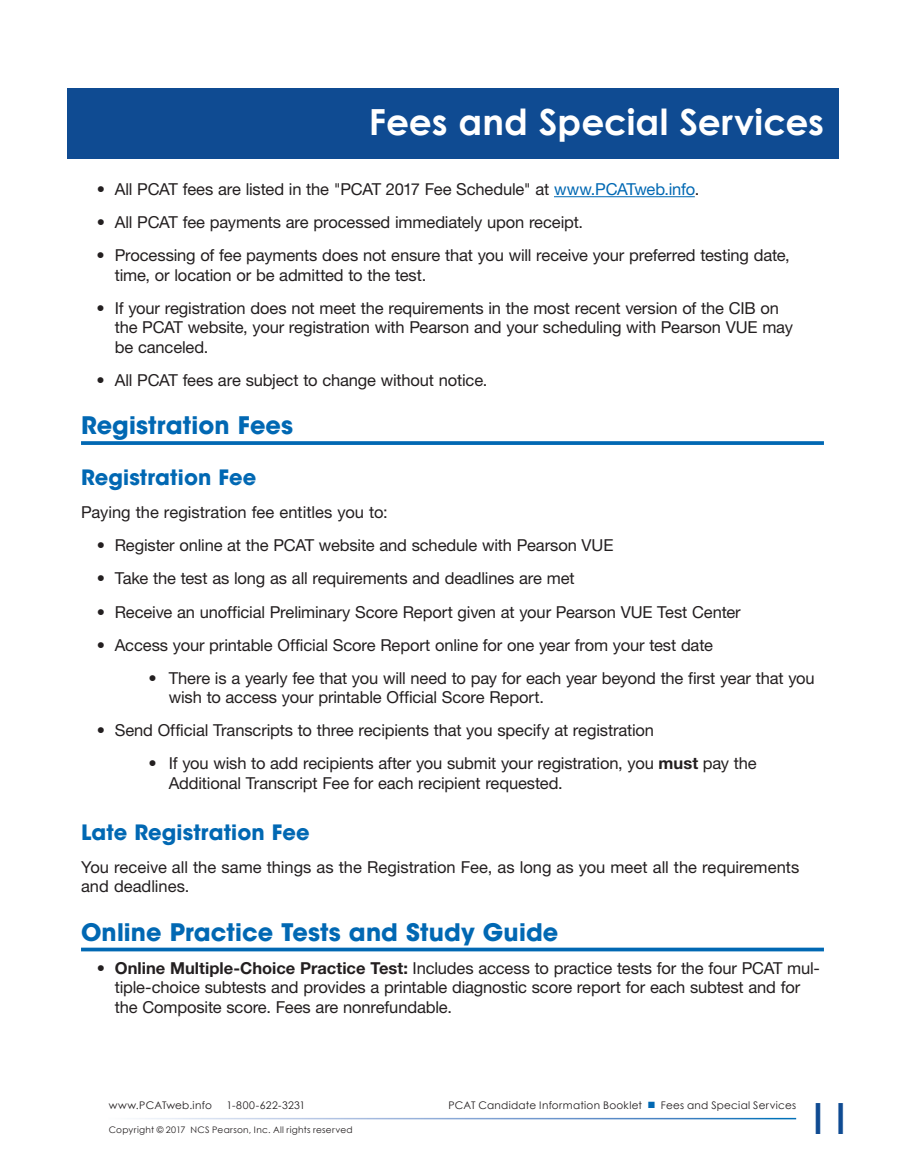
<style>
.page{position:relative;width:905px;height:1175px;background:#fff}
.page>*{position:absolute;margin:0;border:0;box-sizing:border-box;transform-origin:0 0}
.t1{font:45px "Gill Sans";color:#0f4b92}
.t2{font:700 36px "Century Gothic";color:#fff}
.t3{font:700 24px "ITC Avant Garde Std";letter-spacing:.005em;color:#0168b3}
.t4{font:700 21px "ITC Avant Garde Std";letter-spacing:.005em;color:#0168b3}
.t5{font:16.5px/19.5px "Helvetica Neue LT Std";letter-spacing:-.01em;color:#231f20}
.t6{font:10.5px "Century Gothic";letter-spacing:.025em;color:#231f20}
.t7{font:9px "Century Gothic";letter-spacing:.035em;color:#231f20}
.s1{color:#0168b3}
.s2{font-weight:700}
</style>
<div class="page">
<div style="left:67px;top:88px;width:771px;height:70px;background:#0f4b92"></div>
<hr style="left:554px;top:196px;width:140px;height:1px;background:#0168b3">
<svg style="left:81px;top:441px;width:743px;height:4px"></svg>
<svg style="left:81px;top:947px;width:743px;height:4px;fill:#0168b3"></svg>
<h2 class="t2" style="left:369px;top:99px;width:456px">Fees and Special Services</h2>
<p class="t5" style="left:97px;top:179px;width:601px">• All PCAT fees are listed in the "PCAT 2017 Fee Schedule" at <span class="s1">www. PCATweb. info</span>.</p>
<p class="t5" style="left:97px;top:212px;width:485px">• All PCAT fee payments are processed immediately upon receipt.</p>
<p class="t5" style="left:115px;top:245px;width:676px;text-indent:-18px">• Processing of fee payments does not ensure that you will receive your preferred testing date, time, or location or be admitted to the test.</p>
<p class="t5" style="left:115px;top:298px;width:679px;text-indent:-18px">• If your registration does not meet the requirements in the most recent version of the CIB on the PCAT website, your registration with Pearson and your scheduling with Pearson VUE may be canceled.</p>
<p class="t5" style="left:97px;top:370px;width:389px">• All PCAT fees are subject to change without notice.</p>
<h3 class="t3" style="left:81px;top:410px;width:213px">Registration Fees</h3>
<p class="t4" style="left:81px;top:464px;width:177px">Registration Fee</p>
<p class="t5" style="left:81px;top:502px;width:308px">Paying the registration fee entitles you to:</p>
<p class="t5" style="left:97px;top:535px;width:518px">• Register online at the PCAT website and schedule with Pearson VUE</p>
<p class="t5" style="left:97px;top:568px;width:479px">• Take the test as long as all requirements and deadlines are met</p>
<p class="t5" style="left:97px;top:601px;width:645px">• Receive an unofficial Preliminary Score Report given at your Pearson VUE Test Center</p>
<p class="t5" style="left:97px;top:634px;width:617px">• Access your printable Official Score Report online for one year from your test date</p>
<p class="t5" style="left:169px;top:667px;width:647px;text-indent:-20px">• There is a yearly fee that you will need to pay for each year beyond the first year that you wish to access your printable Official Score Report.</p>
<p class="t5" style="left:97px;top:720px;width:559px">• Send Official Transcripts to three recipients that you specify at registration</p>
<p class="t5" style="left:169px;top:753px;width:589px;text-indent:-20px">• If you wish to add recipients after you submit your registration, you <span class="s2">must</span> pay the<br>Additional Transcript Fee for each recipient requested.</p>
<p class="t4" style="left:81px;top:818px;width:230px">Late Registration Fee</p>
<p class="t5" style="left:81px;top:856px;width:719px">You receive all the same things as the Registration Fee, as long as you meet all the requirements and deadlines.</p>
<h3 class="t3" style="left:81px;top:916px;width:479px">Online Practice Tests and Study Guide</h3>
<p class="t5" style="left:115px;top:958px;width:706px;text-indent:-18px">• <span class="s2">Online Multiple-Choice Practice Test:</span> Includes access to practice tests for the four PCAT mul&shy;tiple-choice subtests and provides a printable diagnostic score report for each subtest and for the Composite score. Fees are nonrefundable.</p>
<p class="t6" style="left:109px;top:1099px;width:105px">www.PCATweb.info</p>
<p class="t6" style="left:226px;top:1099px;width:80px">1-800-622-3231</p>
<p class="t6" style="left:448px;top:1099px;width:349px">PCAT Candidate Information Booklet <span class="s1">■</span> Fees and Special Services</p>
<p class="t7" style="left:109px;top:1123px;width:245px">Copyright © 2017 NCS Pearson, Inc. All rights reserved</p>
<h1 class="t1" style="left:807px;top:1092px;width:46px">11</h1>
</div>
